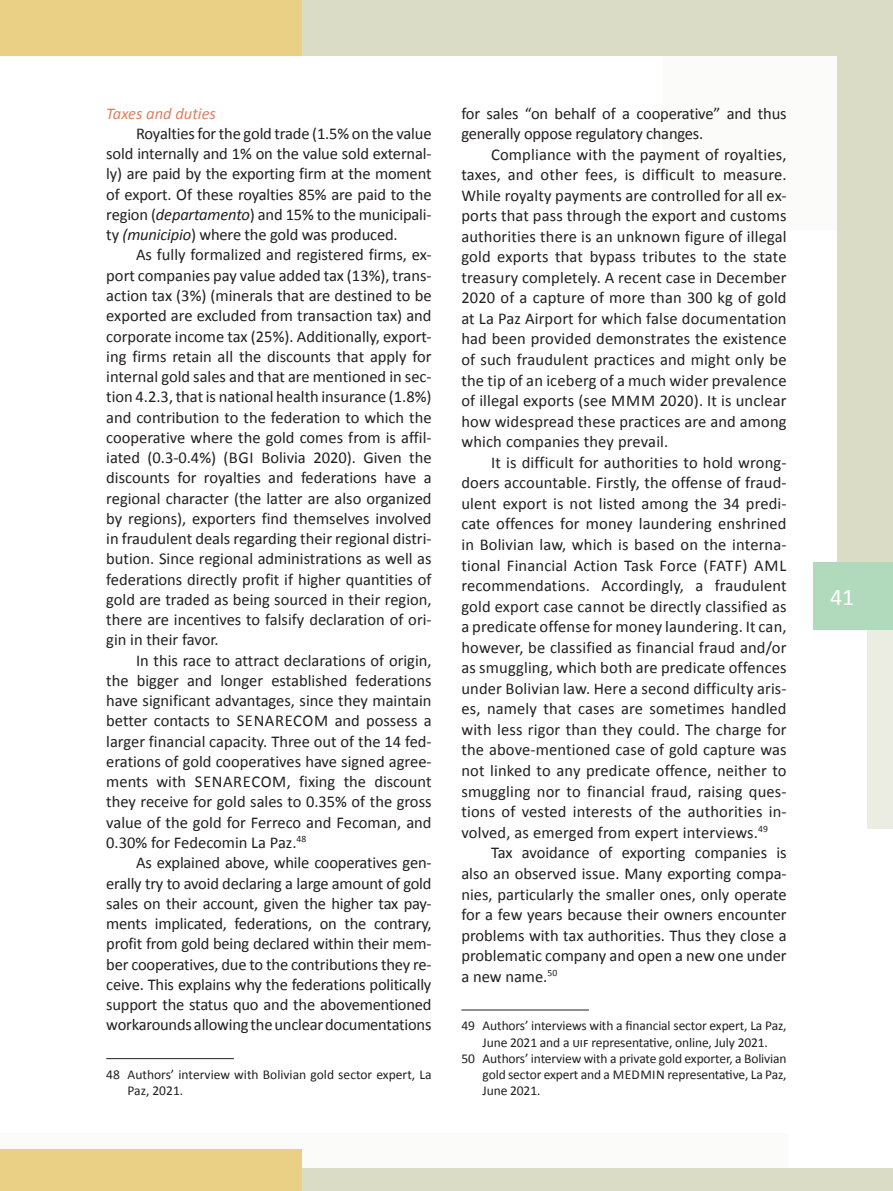
<style>
.page{position:relative;width:893px;height:1191px;background:#fff}
.page>*{position:absolute;margin:0;border:0;box-sizing:border-box;transform-origin:0 0}
.t1{font:24px "Calibri";color:#fff}
.t2{font:16.5px/20.2px "Calibri";color:#231f20;text-align:justify}
.t3{font:italic 16.5px "Calibri";color:#dd815e}
.t4{font:13.5px/16.2px "Calibri";letter-spacing:-.01em;color:#231f20}
.s1{font-style:italic}
</style>
<div class="page">
<div style="left:664px;top:0;width:229px;height:230px;background:#fbfbf9"></div>
<div style="left:0;top:1132px;width:788px;height:59px;background:#fbfbf9"></div>
<div style="left:867px;top:547px;width:26px;height:281px;background:#ecede2"></div>
<div style="left:0;top:0;width:302px;height:55px;background:#e9d085"></div>
<div style="left:302px;top:0;width:591px;height:55px;background:#dadcc6"></div>
<div style="left:838px;top:0;width:55px;height:591px;background:#dadcc6"></div>
<div style="left:0;top:1167px;width:893px;height:24px;background:#dadcc6"></div>
<div style="left:0;top:1149px;width:302px;height:42px;background:#e9d085"></div>
<div style="left:813px;top:561px;width:80px;height:68px;background:#b1d9bc"></div>
<hr style="left:461px;top:1009px;width:128px;height:1px;background:#231f20">
<hr style="left:106px;top:1058px;width:128px;height:1px;background:#231f20">
<p class="t3" style="left:106px;top:102px;width:111px">Taxes and duties</p>
<p class="t2" style="left:106px;top:123px;width:327px;text-indent:30px">Royalties for the gold trade (1.5% on the value sold internally and 1% on the value sold external&shy;ly) are paid by the exporting firm at the moment of export. Of these royalties 85% are paid to the region (<span class="s1">departamento</span>) and 15% to the municipali&shy;ty <span class="s1">(municipio</span>) where the gold was produced.</p>
<p class="t2" style="left:106px;top:245px;width:327px;text-indent:30px">As fully formalized and registered firms, ex&shy;port companies pay value added tax (13%), trans&shy;action tax (3%) (minerals that are destined to be exported are excluded from transaction tax) and corporate income tax (25%). Additionally, export&shy;ing firms retain all the discounts that apply for internal gold sales and that are mentioned in sec&shy;tion 4.2.3, that is national health insurance (1.8%) and contribution to the federation to which the cooperative where the gold comes from is affil&shy;iated (0.3-0.4%) (bgi</p>
<p class="t2" style="left:106px;top:447px;width:327px;text-indent:155px">Bolivia 2020). Given the discounts for royalties and federations have a regional character (the latter are also organized by regions), exporters find themselves involved in fraudulent deals regarding their regional distri&shy;bution. Since regional administrations as well as federations directly profit if higher quantities of gold are traded as being sourced in their region, there are incentives to falsify declaration of ori&shy;gin in their favor.</p>
<p class="t2" style="left:106px;top:650px;width:327px;text-indent:30px">In this race to attract declarations of origin, the bigger and longer established federations have significant advantages, since they maintain better contacts to senareco</p>
<p class="t2" style="left:106px;top:710px;width:327px;text-indent:208px">m and possess a larger financial capacity. Three out of the 14 fed&shy;erations of gold cooperatives have signed agree&shy;ments with senareco</p>
<p class="t2" style="left:106px;top:771px;width:327px;text-indent:166px">m, fixing the discount they receive for gold sales to 0.35% of the gross value of the gold for Ferreco and Fecoman, and 0.30% for Fedecomin La Paz.<sup>48</sup></p>
<p class="t2" style="left:106px;top:852px;width:327px;text-indent:30px">As explained above, while cooperatives gen&shy;erally try to avoid declaring a large amount of gold sales on their account, given the higher tax pay&shy;ments implicated, federations, on the contrary, profit from gold being declared within their mem&shy;ber cooperatives, due to the contributions they re&shy;ceive. This explains why the federations politically support the status quo and the abovementioned workarounds allowing the unclear documentations</p>
<p class="t4" style="left:128px;top:1066px;width:306px;text-indent:-21px">48 Authors’ interview with Bolivian gold sector expert, La<br>Paz, 2021.</p>
<p class="t2" style="left:461px;top:103px;width:327px">for sales “on behalf of a cooperative” and thus generally oppose regulatory changes.</p>
<p class="t2" style="left:461px;top:144px;width:327px;text-indent:30px">Compliance with the payment of royalties, taxes, and other fees, is difficult to measure.<br>While royalty payments are controlled for all ex&shy;ports that pass through the export and customs authorities there is an unknown figure of illegal gold exports that bypass tributes to the state treasury completely. A recent case in December 2020 of a capture of more than 300 kg of gold at La Paz Airport for which false documentation had been provided demonstrates the existence of such fraudulent practices and might only be the tip of an iceberg of a much wider prevalence of illegal exports (see MMM</p>
<p class="t2" style="left:461px;top:390px;width:327px;text-indent:198px">2020). It is unclear how widespread these practices are and among which companies they prevail.</p>
<p class="t2" style="left:461px;top:452px;width:327px;text-indent:30px">It is difficult for authorities to hold wrong&shy;doers accountable. Firstly, the offense of fraud&shy;ulent export is not listed among the 34 predi&shy;cate offences for money laundering enshrined in Bolivian law, which is based on the interna&shy;tional Financial Action Task Force (fatf</p>
<p class="t2" style="left:461px;top:555px;width:327px;text-align:left;text-indent:281px">) aml recommendations. Accordingly, a fraudulent gold export case cannot be directly classified as a predicate offense for money laundering. It can, however, be classified as financial fraud and/or as smuggling, which both are predicate offences under Bolivian law. Here a second difficulty aris&shy;es, namely that cases are sometimes handled with less rigor than they could. The charge for the above-mentioned case of gold capture was not linked to any predicate offence, neither to smuggling nor to financial fraud, raising ques&shy;tions of vested interests of the authorities in&shy;volved, as emerged from expert interviews.<sup>49</sup></p>
<p class="t2" style="left:461px;top:842px;width:327px;text-indent:30px">Tax avoidance of exporting companies is also an observed issue. Many exporting compa&shy;nies, particularly the smaller ones, only operate for a few years because their owners encounter problems with tax authorities. Thus they close a problematic company and open a new one under a new name.<sup>50</sup></p>
<p class="t4" style="left:461px;top:1018px;width:327px">49 Authors’ interviews with a financial sector expert, La Paz,</p>
<p class="t4" style="left:483px;top:1034px;width:287px">June 2021 and a uif representative, online, July 2021.</p>
<p class="t4" style="left:461px;top:1050px;width:327px">50 Authors’ interview with a private gold exporter, a Bolivian</p>
<p class="t4" style="left:483px;top:1066px;width:306px">gold sector expert and a med min representative, La Paz,</p>
<p class="t4" style="left:483px;top:1082px;width:59px">June 2021.</p>
<h1 class="t1" style="left:830px;top:581px;width:26px">41</h1>
</div>
